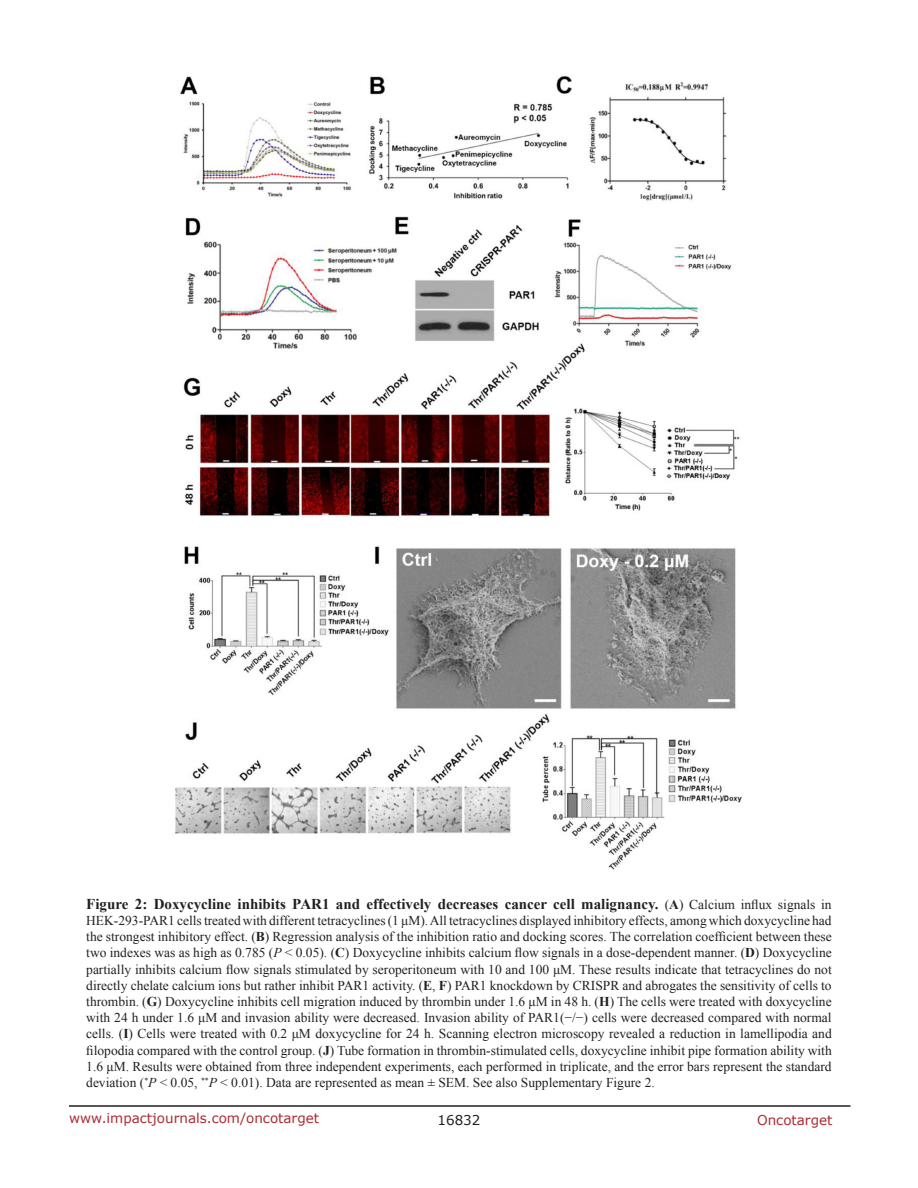
<style>
.page{position:relative;width:918px;height:1188px;background:#fff}
.page>*{position:absolute;margin:0;border:0;box-sizing:border-box;transform-origin:0 0}
.FigureText{font:700 15px "Times New Roman";color:#231f20}
.FigureText-2{font:13.5px/16.2px "Times New Roman";color:#231f20;text-align:justify}
.t1{font:13.5px "Verdana";color:#ac2b31}
.t2{font:13.5px "Verdana";color:#231f20}
.s1{font-weight:400;font-size:13.5px}
.s2{font-size:13.5px}
.s3{font-weight:700}
.s4{font-style:italic}
</style>
<div class="page">
<hr style="left:69px;top:1105px;width:781px;height:2px;background:#231f20">
<img style="left:175px;top:76px;width:567px;height:794px">
<p class="FigureText" style="left:86px;top:894px;width:747px">Figure 2: Doxycycline inhibits PAR1 and effectively decreases cancer cell malignancy. <span class="s1">(</span><span class="s2">A</span><span class="s1">) Calcium influx signals in</span></p>
<p class="FigureText-2" style="left:86px;top:912px;width:747px">HEK-293-PAR1 cells treated with different tetracyclines (1 μM). All tetracyclines displayed inhibitory effects, among which doxycycline had the strongest inhibitory effect. (<span class="s3">B</span>) Regression analysis of the inhibition ratio and docking scores. The correlation coefficient between these two indexes was as high as 0.785 (<span class="s4">P</span> &lt; 0.05). (<span class="s3">C</span>) Doxycycline inhibits calcium flow signals in a dose-dependent manner. (<span class="s3">D</span>) Doxycycline partially inhibits calcium flow signals stimulated by seroperitoneum with 10 and 100 μM. These results indicate that tetracyclines do not directly chelate calcium ions but rather inhibit PAR1 activity. (<span class="s3">E</span>, <span class="s3">F</span>) PAR1 knockdown by CRISPR and abrogates the sensitivity of cells to thrombin. (<span class="s3">G</span>) Doxycycline inhibits cell migration induced by thrombin under 1.6 μM in 48 h. (<span class="s3">H</span>) The cells were treated with doxycycline with 24 h under 1.6 μM and invasion ability were decreased. Invasion ability of PAR1(−/−) cells were decreased compared with normal cells. (<span class="s3">I</span>) Cells were treated with 0.2 μM doxycycline for 24 h. Scanning electron microscopy revealed a reduction in lamellipodia and filopodia compared with the control group. (<span class="s3">J</span>) Tube formation in thrombin-stimulated cells, doxycycline inhibit pipe formation ability with 1.6 μM. Results were obtained from three independent experiments, each performed in triplicate, and the error bars represent the standard deviation (<sup>*</sup><span class="s4">P</span> &lt; 0.05, <sup>**</sup><span class="s4">P</span> &lt; 0.01). Data are represented as mean ± SEM. See also Supplementary Figure 2.</p>
<p class="t1" style="left:69px;top:1109px;width:252px">www.impactjournals.com/oncotarget</p>
<p class="t2" style="left:438px;top:1111px;width:44px">16832</p>
<p class="t1" style="left:757px;top:1111px;width:77px">Oncotarget</p>
</div>
